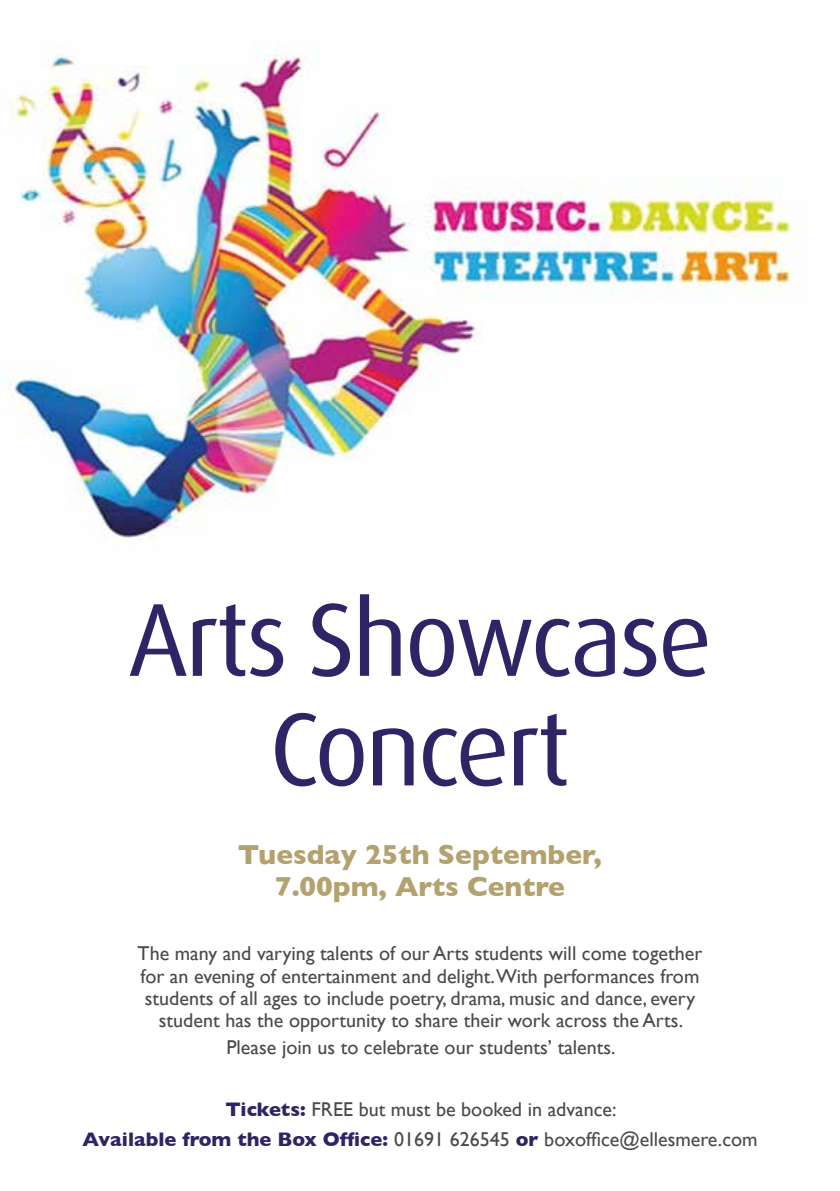
<style>
.page{position:relative;width:840px;height:1191px;background:#fff}
.page>*{position:absolute;margin:0;border:0;box-sizing:border-box;transform-origin:0 0}
.t1{font:103.8px/109.6px "Dax";letter-spacing:-.03em;color:#2e2466;text-align:center}
.t2{font:700 28px/32px "Gill Sans";color:#b3a16e;text-align:center}
.t3{font:20px/22px "Gill Sans";color:#4a4a49;text-align:center}
.s1{font-weight:700;color:#2e2466}
</style>
<div class="page">
<img style="left:0;top:44px;width:804px;height:496px">
<hr style="left:839px;top:0;width:1px;height:1191px;background:#2e2466">
<hr style="left:839px;top:0;width:1px;height:539px;background:#000">
<h1 class="t1" style="left:128px;top:586px;width:585px">Arts Showcase<br>Concert</h1>
<h2 class="t2" style="left:238px;top:837px;width:365px">Tuesday 25th September,<br>7.00pm, Arts Centre</h2>
<p class="t3" style="left:137px;top:942px;width:566px">The many and varying talents of our Arts students will come together for an evening of entertainment and delight.With performances from students of all ages to include poetry, drama, music and dance, every student has the opportunity to share their work across the Arts.</p>
<p class="t3" style="left:226px;top:1036px;width:390px">Please join us to celebrate our students’ talents.</p>
<p class="t3" style="left:82px;top:1094px;width:676px;line-height:29.6px"><span class="s1">Tickets:</span> FREE but must be booked in advance:<br><span class="s1">Available from the Box Office:</span> 01691 626545 <span class="s1">or</span> boxoffice@ellesmere.com</p>
</div>
